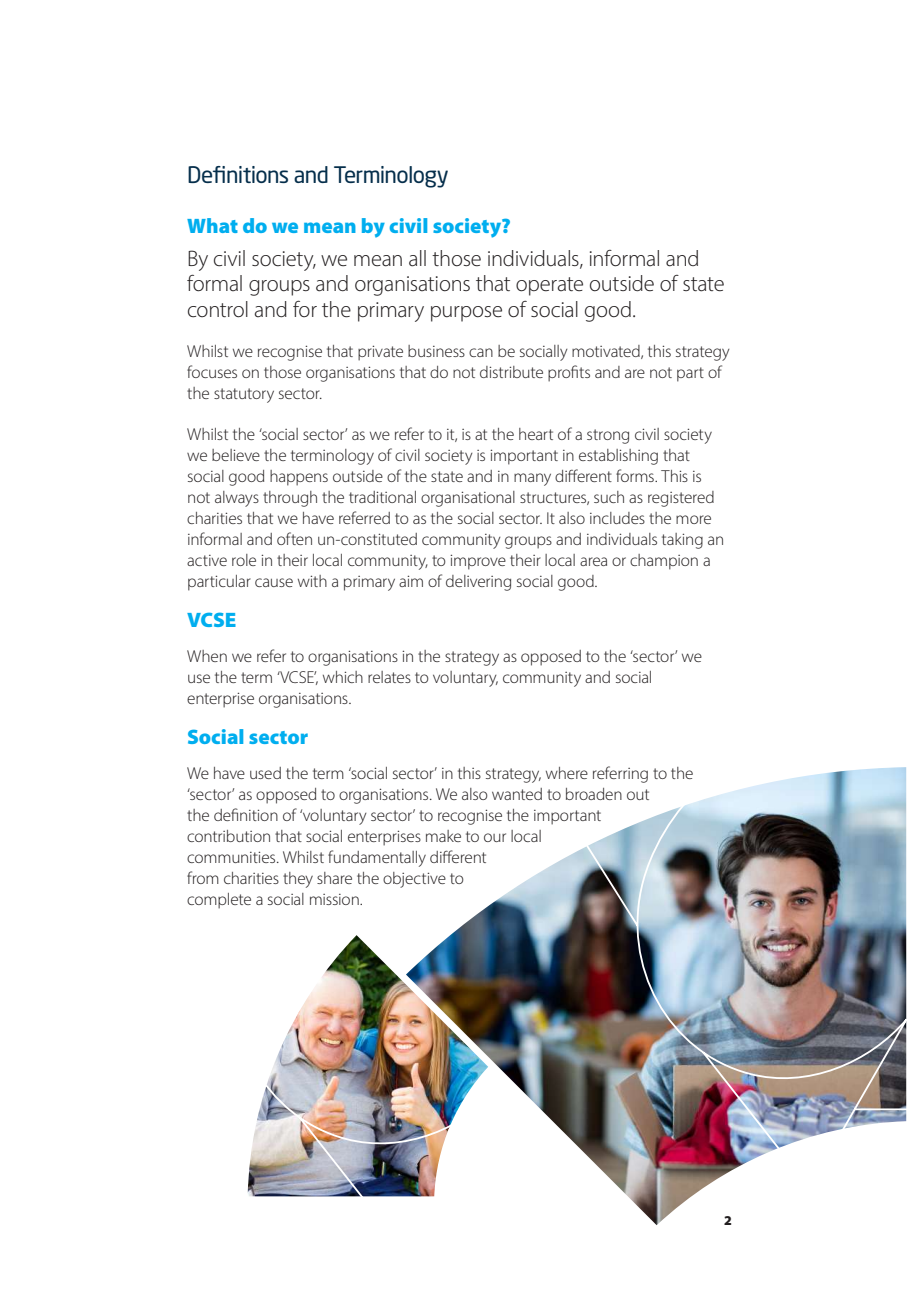
<style>
.page{position:relative;width:919px;height:1289px;background:#fff}
.page>*{position:absolute;margin:0;border:0;box-sizing:border-box;transform-origin:0 0}
.t1{font:300 22.5px/25.5px "Myriad Pro";letter-spacing:-.015em;color:#231f20}
.t2{font:22.5px "Neo Sans W1 G";letter-spacing:-.03em;color:#052e4b}
.t3{font:900 21px "Myriad Pro";color:#00aeef}
.t4{font:300 17.25px/21px "Myriad Pro";letter-spacing:-.01em;color:#231f20}
.t5{font:900 13.5px "Myriad Pro";color:#231f20}
</style>
<div class="page">
<img style="left:477px;top:863px;width:79px;height:262px">
<img style="left:477px;top:935px;width:11px;height:190px">
<img style="left:556px;top:767px;width:350px;height:458px">
<img style="left:247px;top:914px;width:230px;height:283px">
<h1 class="t2" style="left:187px;top:161px;width:263px">Definitions and Terminology</h1>
<p class="t3" style="left:187px;top:211px;width:325px">What do we mean by civil society?</p>
<h1 class="t1" style="left:187px;top:245px;width:539px">By civil society, we mean all those individuals, informal and formal groups and organisations that operate outside of state control and for the primary purpose of social good.</h1>
<p class="t4" style="left:187px;top:341px;width:544px">Whilst we recognise that private business can be socially motivated, this strategy focuses on those organisations that do not distribute profits and are not part of the statutory sector.</p>
<p class="t4" style="left:187px;top:423px;width:538px">Whilst the ‘social sector’ as we refer to it, is at the heart of a strong civil society we believe the terminology of civil society is important in establishing that social good happens outside of the state and in many different forms. This is not always through the traditional organisational structures, such as registered charities that we have referred to as the social sector. It also includes the more informal and often un-constituted community groups and individuals taking an active role in their local community, to improve their local area or champion a particular cause with a primary aim of delivering social good.</p>
<p class="t3" style="left:187px;top:606px;width:51px">VCSE</p>
<p class="t4" style="left:187px;top:645px;width:516px">When we refer to organisations in the strategy as opposed to the ‘sector’ we use the term ‘VCSE’, which relates to voluntary, community and social enterprise organisations.</p>
<p class="t3" style="left:187px;top:723px;width:123px">Social sector</p>
<p class="t4" style="left:187px;top:762px;width:508px">We have used the term ‘social sector’ in this strategy, where referring to the ‘sector’ as opposed to organisations. We also wanted to broaden out<br>the definition of ‘voluntary sector’ to recognise the important<br>contribution that social enterprises make to our local<br>communities. Whilst fundamentally different<br>from charities they share the objective to<br>complete a social mission.</p>
<p class="t5" style="left:724px;top:1210px;width:9px">2</p>
</div>
